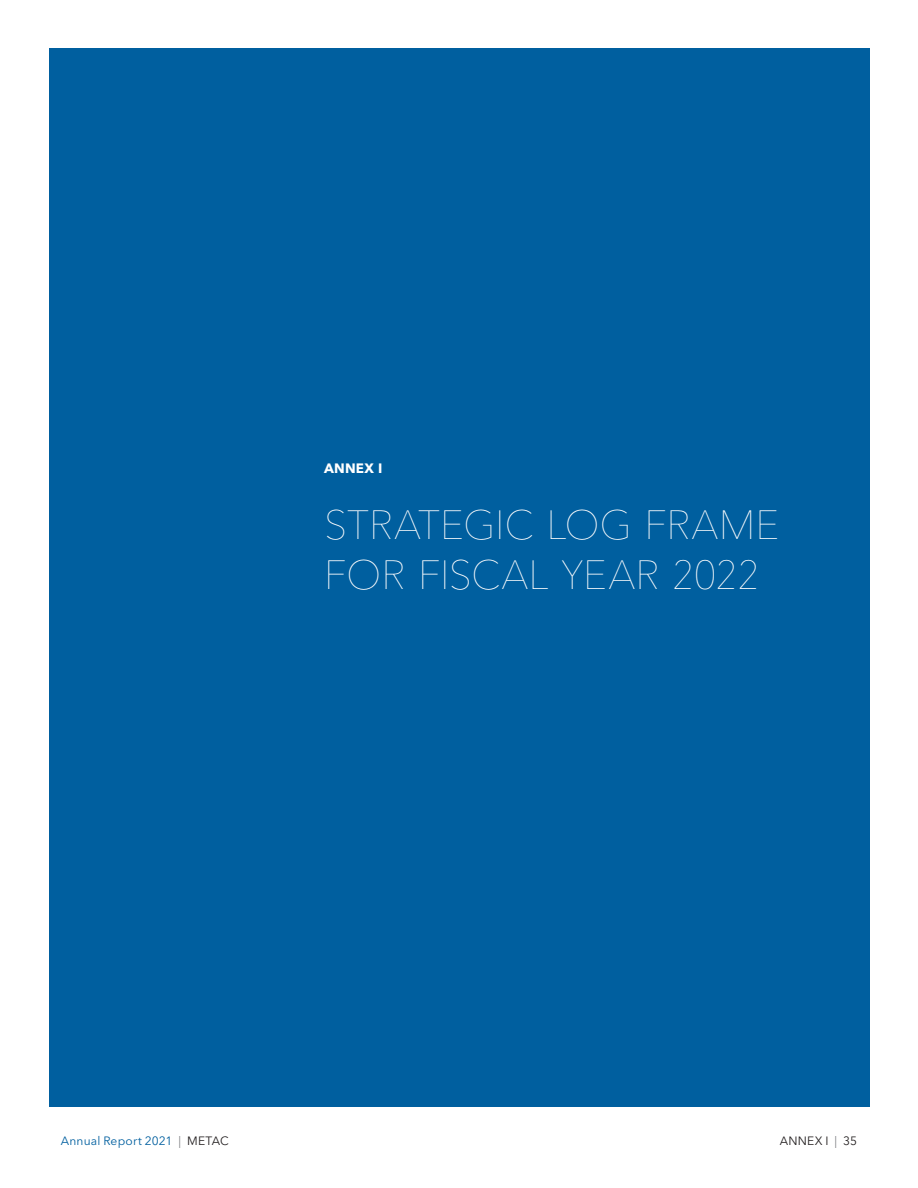
<style>
.page{position:relative;width:918px;height:1188px;background:#fff}
.page>*{position:absolute;margin:0;border:0;box-sizing:border-box;transform-origin:0 0}
.Div-H1{font:200 40.5px/51px "Avenir Next W1 G";letter-spacing:-.005em;color:#fff}
.Div-H1-2{font:700 13.5px "Avenir Next W1 G";letter-spacing:.02em;color:#fff}
.t1{font:12px "Avenir Next W1 G";letter-spacing:.01em;color:#005f9f}
.t2{font:12px "Avenir Next W1 G";color:#231f20}
.s1{color:#808285}
.s2{color:#231f20}
</style>
<div class="page">
<div style="left:49px;top:49px;width:820px;height:1058px;background:#005f9f"></div>
<p class="Div-H1-2" style="left:324px;top:457px;width:60px">ANNEX I</p>
<p class="Div-H1" style="left:324px;top:496px;width:457px">STRATEGIC LOG FRAME<br>FOR FISCAL YEAR 2022</p>
<p class="t1" style="left:61px;top:1131px;width:170px">Annual Report 2021 <span class="s1">|</span> <span class="s2">METAC</span></p>
<p class="t2" style="left:780px;top:1131px;width:16px">Annex</p>
<p class="t2" style="left:826px;top:1131px;width:33px">I <span class="s1">|</span> 35</p>
</div>
